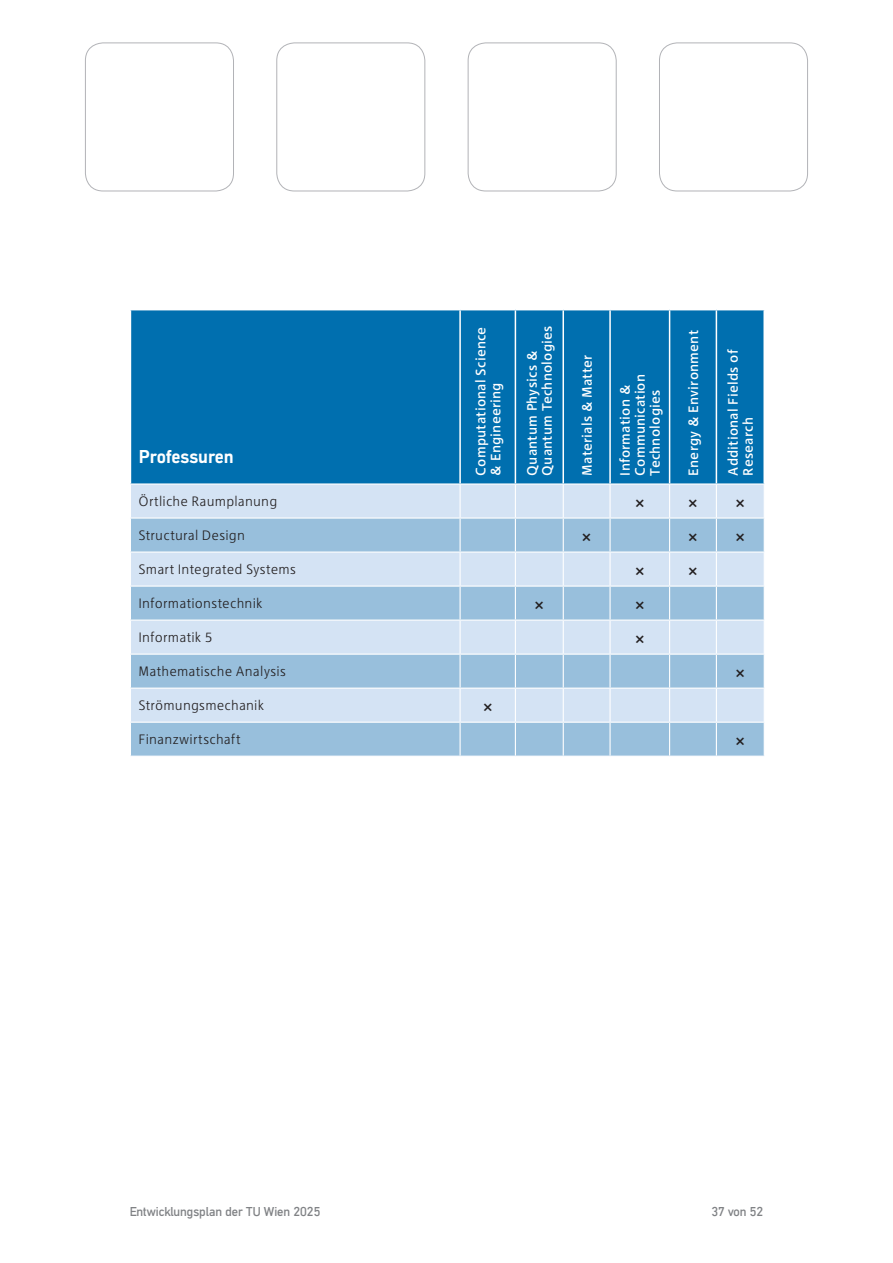
<style>
.page{position:relative;width:893px;height:1263px;background:#fff}
.page>*{position:absolute;margin:0;border:0;box-sizing:border-box;transform-origin:0 0}
.t1{font:700 19.5px "TU Headline";color:#fff}
.Fliesstext{font:18px "TU Text";color:#231f20}
.Fliesstext-2{font:13.5px/15px "TU Text";letter-spacing:.015em;color:#fff}
.Fliesstext-3{font:300 13.5px "TU Text";letter-spacing:.015em;color:#231f20}
.t2{font:13.5px "TU Headline";color:#808285}
</style>
<div class="page">
<div style="left:131px;top:310px;width:632px;height:173px;background:#006faf"></div>
<div style="left:131px;top:485px;width:633px;height:32px;background:#d4e3f4"></div>
<svg style="left:131px;top:519px;width:633px;height:237px;background:#b2cee6"></svg>
<hr style="left:459px;top:310px;width:2px;height:173px;background:#fff">
<hr style="left:515px;top:310px;width:1px;height:173px;background:#fff">
<hr style="left:562px;top:310px;width:2px;height:173px;background:#fff">
<hr style="left:609px;top:310px;width:2px;height:173px;background:#fff">
<hr style="left:669px;top:310px;width:1px;height:173px;background:#fff">
<hr style="left:716px;top:310px;width:1px;height:173px;background:#fff">
<hr style="left:460px;top:485px;width:1px;height:32px;background:#fff">
<hr style="left:515px;top:485px;width:1px;height:32px;background:#fff">
<hr style="left:563px;top:485px;width:1px;height:32px;background:#fff">
<hr style="left:609px;top:485px;width:2px;height:32px;background:#fff">
<hr style="left:669px;top:485px;width:1px;height:32px;background:#fff">
<hr style="left:716px;top:485px;width:1px;height:32px;background:#fff">
<hr style="left:460px;top:519px;width:1px;height:32px;background:#fff">
<hr style="left:515px;top:519px;width:1px;height:32px;background:#fff">
<hr style="left:563px;top:519px;width:1px;height:32px;background:#fff">
<hr style="left:609px;top:519px;width:2px;height:32px;background:#fff">
<hr style="left:669px;top:519px;width:1px;height:32px;background:#fff">
<hr style="left:716px;top:519px;width:1px;height:32px;background:#fff">
<hr style="left:130px;top:551px;width:330px;height:2px;background:#fff">
<hr style="left:460px;top:551px;width:55px;height:2px;background:#fff">
<hr style="left:460px;top:553px;width:1px;height:32px;background:#fff">
<hr style="left:515px;top:551px;width:48px;height:2px;background:#fff">
<hr style="left:515px;top:553px;width:1px;height:32px;background:#fff">
<hr style="left:563px;top:551px;width:47px;height:2px;background:#fff">
<hr style="left:563px;top:553px;width:1px;height:32px;background:#fff">
<hr style="left:610px;top:551px;width:60px;height:2px;background:#fff">
<hr style="left:609px;top:553px;width:2px;height:32px;background:#fff">
<hr style="left:670px;top:551px;width:46px;height:2px;background:#fff">
<hr style="left:669px;top:553px;width:1px;height:32px;background:#fff">
<hr style="left:716px;top:551px;width:49px;height:2px;background:#fff">
<hr style="left:716px;top:553px;width:1px;height:32px;background:#fff">
<hr style="left:130px;top:585px;width:330px;height:2px;background:#fff">
<hr style="left:460px;top:585px;width:55px;height:2px;background:#fff">
<hr style="left:460px;top:587px;width:1px;height:32px;background:#fff">
<hr style="left:515px;top:585px;width:48px;height:2px;background:#fff">
<hr style="left:515px;top:587px;width:1px;height:32px;background:#fff">
<hr style="left:563px;top:585px;width:47px;height:2px;background:#fff">
<hr style="left:563px;top:587px;width:1px;height:32px;background:#fff">
<hr style="left:610px;top:585px;width:60px;height:2px;background:#fff">
<hr style="left:609px;top:587px;width:2px;height:32px;background:#fff">
<hr style="left:670px;top:585px;width:46px;height:2px;background:#fff">
<hr style="left:669px;top:587px;width:1px;height:32px;background:#fff">
<hr style="left:716px;top:585px;width:49px;height:2px;background:#fff">
<hr style="left:716px;top:587px;width:1px;height:32px;background:#fff">
<hr style="left:130px;top:619px;width:330px;height:2px;background:#fff">
<hr style="left:460px;top:619px;width:55px;height:2px;background:#fff">
<hr style="left:460px;top:621px;width:1px;height:32px;background:#fff">
<hr style="left:515px;top:619px;width:48px;height:2px;background:#fff">
<hr style="left:515px;top:621px;width:1px;height:32px;background:#fff">
<hr style="left:563px;top:619px;width:47px;height:2px;background:#fff">
<hr style="left:563px;top:621px;width:1px;height:32px;background:#fff">
<hr style="left:610px;top:619px;width:60px;height:2px;background:#fff">
<hr style="left:609px;top:621px;width:2px;height:32px;background:#fff">
<hr style="left:670px;top:619px;width:46px;height:2px;background:#fff">
<hr style="left:669px;top:621px;width:1px;height:32px;background:#fff">
<hr style="left:716px;top:619px;width:49px;height:2px;background:#fff">
<hr style="left:716px;top:621px;width:1px;height:32px;background:#fff">
<hr style="left:130px;top:653px;width:330px;height:2px;background:#fff">
<hr style="left:460px;top:653px;width:55px;height:2px;background:#fff">
<hr style="left:460px;top:655px;width:1px;height:33px;background:#fff">
<hr style="left:515px;top:653px;width:48px;height:2px;background:#fff">
<hr style="left:515px;top:655px;width:1px;height:33px;background:#fff">
<hr style="left:563px;top:653px;width:47px;height:2px;background:#fff">
<hr style="left:563px;top:655px;width:1px;height:33px;background:#fff">
<hr style="left:610px;top:653px;width:60px;height:2px;background:#fff">
<hr style="left:609px;top:655px;width:2px;height:33px;background:#fff">
<hr style="left:670px;top:653px;width:46px;height:2px;background:#fff">
<hr style="left:669px;top:655px;width:1px;height:33px;background:#fff">
<hr style="left:716px;top:653px;width:49px;height:2px;background:#fff">
<hr style="left:716px;top:655px;width:1px;height:33px;background:#fff">
<hr style="left:130px;top:688px;width:330px;height:1px;background:#fff">
<hr style="left:460px;top:688px;width:55px;height:1px;background:#fff">
<hr style="left:460px;top:689px;width:1px;height:33px;background:#fff">
<hr style="left:515px;top:688px;width:48px;height:1px;background:#fff">
<hr style="left:515px;top:689px;width:1px;height:33px;background:#fff">
<hr style="left:563px;top:688px;width:47px;height:1px;background:#fff">
<hr style="left:563px;top:689px;width:1px;height:33px;background:#fff">
<hr style="left:610px;top:688px;width:60px;height:1px;background:#fff">
<hr style="left:609px;top:689px;width:2px;height:33px;background:#fff">
<hr style="left:670px;top:688px;width:46px;height:1px;background:#fff">
<hr style="left:669px;top:689px;width:1px;height:33px;background:#fff">
<hr style="left:716px;top:688px;width:49px;height:1px;background:#fff">
<hr style="left:716px;top:689px;width:1px;height:33px;background:#fff">
<hr style="left:130px;top:722px;width:330px;height:1px;background:#fff">
<hr style="left:460px;top:722px;width:55px;height:1px;background:#fff">
<hr style="left:460px;top:723px;width:1px;height:33px;background:#fff">
<hr style="left:515px;top:722px;width:48px;height:1px;background:#fff">
<hr style="left:515px;top:723px;width:1px;height:33px;background:#fff">
<hr style="left:563px;top:722px;width:47px;height:1px;background:#fff">
<hr style="left:563px;top:723px;width:1px;height:33px;background:#fff">
<hr style="left:610px;top:722px;width:60px;height:1px;background:#fff">
<hr style="left:609px;top:723px;width:2px;height:33px;background:#fff">
<hr style="left:670px;top:722px;width:46px;height:1px;background:#fff">
<hr style="left:669px;top:723px;width:1px;height:33px;background:#fff">
<hr style="left:716px;top:722px;width:49px;height:1px;background:#fff">
<hr style="left:716px;top:723px;width:1px;height:33px;background:#fff">
<div style="left:85px;top:43px;width:149px;height:148px;border:1px solid #b2b3b7;border-radius:18px"></div>
<div style="left:276px;top:43px;width:149px;height:148px;border:1px solid #b2b3b7;border-radius:18px"></div>
<div style="left:468px;top:43px;width:149px;height:148px;border:1px solid #b2b3b7;border-radius:18px"></div>
<div style="left:659px;top:43px;width:149px;height:148px;border:1px solid #b2b3b7;border-radius:18px"></div>
<p class="t1" style="left:139px;top:445px;width:96px">Professuren</p>
<p class="Fliesstext-2" style="left:473px;top:475px;width:150px;rotate:-90deg">Computational Science &amp; Engineering</p>
<p class="Fliesstext-2" style="left:524px;top:475px;width:151px;rotate:-90deg">Quantum Physics &amp;<br>Quantum Technologies</p>
<p class="Fliesstext-2" style="left:579px;top:475px;width:122px;rotate:-90deg">Materials &amp; Matter</p>
<p class="Fliesstext-2" style="left:617px;top:475px;width:103px;rotate:-90deg">Information &amp;<br>Communication<br>Technologies</p>
<p class="Fliesstext-2" style="left:686px;top:475px;width:147px;rotate:-90deg">Energy &amp; Environment</p>
<p class="Fliesstext-2" style="left:725px;top:475px;width:128px;rotate:-90deg">Additional Fields of<br>Research</p>
<p class="Fliesstext-3" style="left:139px;top:493px;width:140px">Örtliche Raumplanung</p>
<p class="Fliesstext" style="left:635px;top:490px;width:11px">×</p>
<p class="Fliesstext" style="left:688px;top:490px;width:11px">×</p>
<p class="Fliesstext" style="left:736px;top:490px;width:11px">×</p>
<p class="Fliesstext-3" style="left:139px;top:527px;width:108px">Structural Design</p>
<p class="Fliesstext" style="left:582px;top:524px;width:11px">×</p>
<p class="Fliesstext" style="left:688px;top:524px;width:11px">×</p>
<p class="Fliesstext" style="left:736px;top:524px;width:11px">×</p>
<p class="Fliesstext-3" style="left:139px;top:561px;width:159px">Smart Integrated Systems</p>
<p class="Fliesstext" style="left:635px;top:558px;width:11px">×</p>
<p class="Fliesstext" style="left:688px;top:558px;width:11px">×</p>
<p class="Fliesstext-3" style="left:139px;top:595px;width:125px">Informationstechnik</p>
<p class="Fliesstext" style="left:535px;top:593px;width:11px">×</p>
<p class="Fliesstext" style="left:635px;top:593px;width:11px">×</p>
<p class="Fliesstext-3" style="left:139px;top:629px;width:75px">Informatik 5</p>
<p class="Fliesstext" style="left:635px;top:627px;width:11px">×</p>
<p class="Fliesstext-3" style="left:139px;top:663px;width:149px">Mathematische Analysis</p>
<p class="Fliesstext" style="left:736px;top:661px;width:11px">×</p>
<p class="Fliesstext-3" style="left:139px;top:697px;width:127px">Strömungsmechanik</p>
<p class="Fliesstext" style="left:483px;top:695px;width:11px">×</p>
<p class="Fliesstext-3" style="left:139px;top:731px;width:104px">Finanzwirtschaft</p>
<p class="Fliesstext" style="left:736px;top:729px;width:11px">×</p>
<p class="t2" style="left:130px;top:1204px;width:192px">Entwicklungsplan der TU Wien 2025</p>
<p class="t2" style="left:711px;top:1204px;width:53px">37 von 52</p>
</div>
